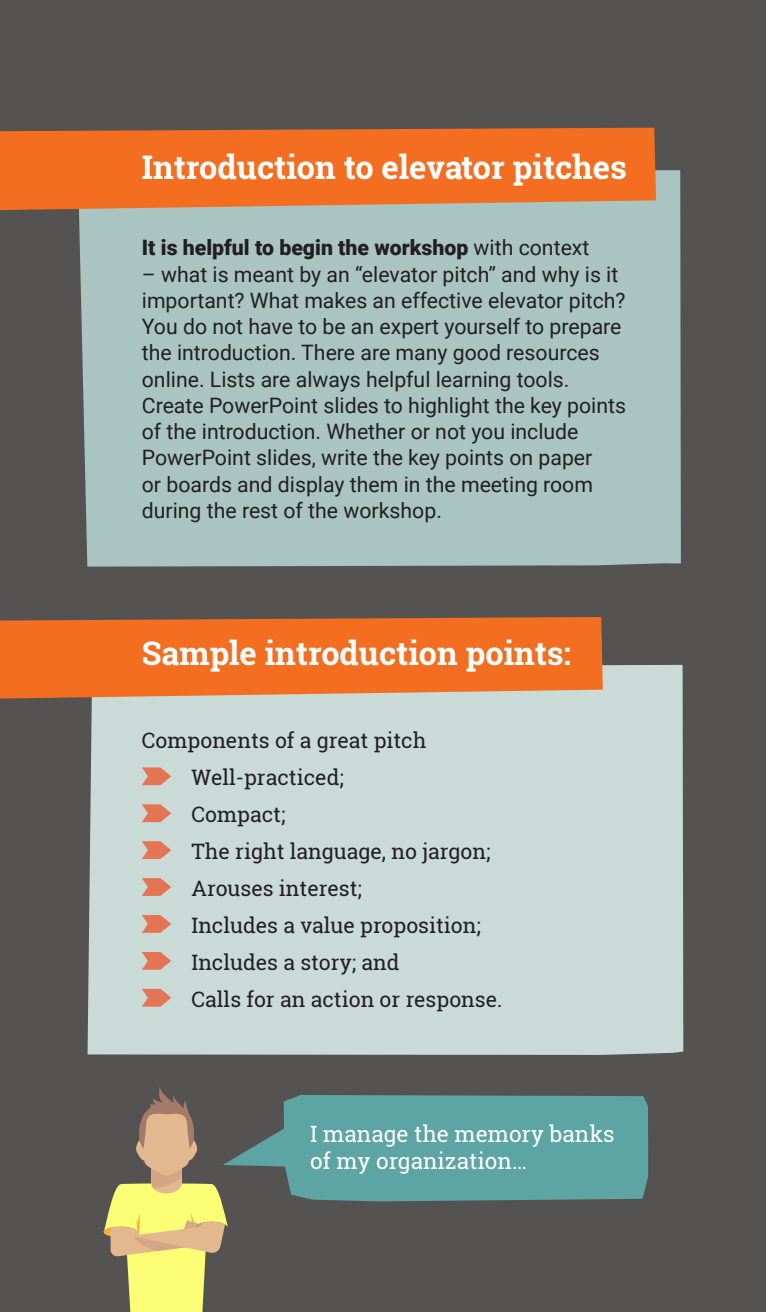
<style>
.page{position:relative;width:766px;height:1312px;background:#fff}
.page>*{position:absolute;margin:0;border:0;box-sizing:border-box;transform-origin:0 0}
.t1{font:700 32.5px "Roboto Slab";color:#fff}
.t2{font:22.5px/27.5px "Roboto Slab";color:#fff}
.t3{font:21.25px/26.2px "Roboto";color:#231f20}
.t4{font:21.25px/37px "Roboto Slab";color:#231f20}
.t5{font:900 21.25px "Roboto";color:#231f20}
.s1{font-weight:400}
</style>
<div class="page">
<div style="left:0;top:0;width:765px;height:1311px;background:#555252"></div>
<svg style="left:228px;top:1095px;width:420px;height:106px;background:#5b9999"></svg>
<div style="left:87px;top:664px;width:596px;height:390px;background:#c9dad7"></div>
<svg style="left:0;top:617px;width:602px;height:81px;background:#ed722a"></svg>
<div style="left:79px;top:170px;width:601px;height:396px;background:#a9c4c1"></div>
<svg style="left:0;top:128px;width:656px;height:82px;background:#eb722b"></svg>
<svg style="left:142px;top:767px;width:29px;height:18px"></svg>
<svg style="left:142px;top:804px;width:29px;height:17px"></svg>
<svg style="left:142px;top:841px;width:29px;height:17px"></svg>
<svg style="left:142px;top:878px;width:29px;height:17px"></svg>
<svg style="left:142px;top:914px;width:29px;height:18px"></svg>
<svg style="left:142px;top:951px;width:29px;height:18px"></svg>
<svg style="left:142px;top:988px;width:29px;height:18px"></svg>
<svg style="left:104px;top:1087px;width:124px;height:224px"></svg>
<h1 class="t1" style="left:142px;top:145px;width:486px">Introduction to elevator pitches</h1>
<p class="t5" style="left:142px;top:233px;width:449px">It is helpful to begin the workshop <span class="s1">with context</span></p>
<p class="t3" style="left:142px;top:260px;width:485px">– what is meant by an “elevator pitch” and why is it important? What makes an effective elevator pitch?<br>You do not have to be an expert yourself to prepare the introduction. There are many good resources online. Lists are always helpful learning tools.<br>Create PowerPoint slides to highlight the key points of the introduction. Whether or not you include PowerPoint slides, write the key points on paper<br>or boards and display them in the meeting room during the rest of the workshop.</p>
<h1 class="t1" style="left:142px;top:631px;width:430px">Sample introduction points:</h1>
<p class="t4" style="left:191px;top:721px;width:312px;text-indent:-50px">Components of a great pitch<br>Well-practiced;<br>Compact;<br>The right language, no jargon;<br>Arouses interest;<br>Includes a value proposition;<br>Includes a story; and<br>Calls for an action or response.</p>
<p class="t2" style="left:310px;top:1119px;width:306px">I manage the memory banks of my organization…</p>
</div>
